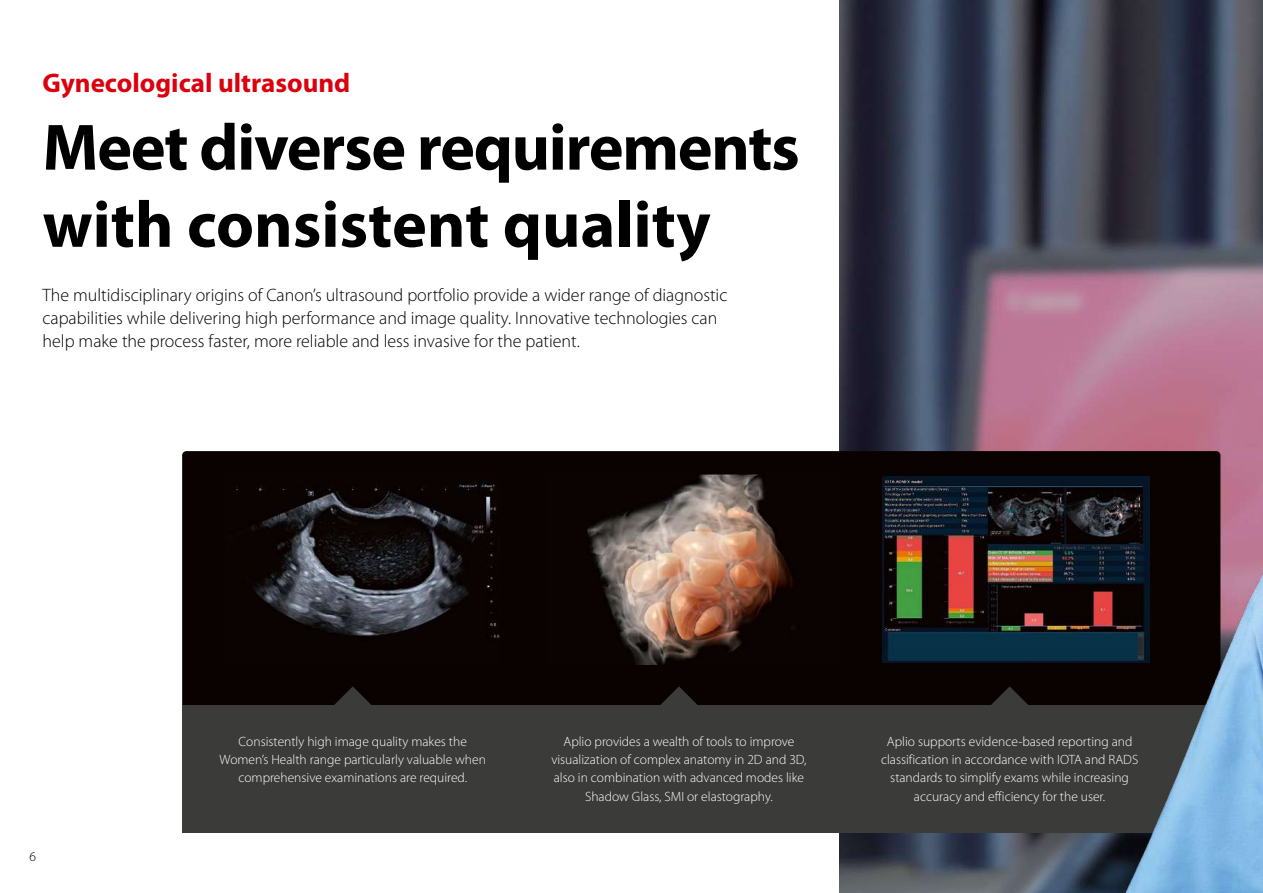
<style>
.page{position:relative;width:1263px;height:893px;background:#fff}
.page>*{position:absolute;margin:0;border:0;box-sizing:border-box;transform-origin:0 0}
.t1{font:700 66px/77.1px "Myriad Pro";letter-spacing:-.02em;color:#000}
.t2{font:700 27px "Myriad Pro";color:#da020e}
.t3{font:300 18px/22.6px "Myriad Pro";color:#000}
.t4{font:300 13.5px/18.1px "Myriad Pro";color:#fff;text-align:center}
.t5{font:300 13.5px "Myriad Pro";color:#000}
</style>
<div class="page">
<img style="left:839px;top:0;width:424px;height:893px">
<div style="left:182px;top:451px;width:935px;height:254px;background:#090200"></div>
<div style="left:182px;top:705px;width:1038px;height:127px;background:#3b3b3a"></div>
<img style="left:1117px;top:243px;width:146px;height:650px">
<img style="left:547px;top:474px;width:292px;height:190px">
<img style="left:226px;top:474px;width:274px;height:190px">
<img style="left:883px;top:476px;width:266px;height:186px">
<svg style="left:328px;top:686px;width:50px;height:19px"></svg>
<svg style="left:654px;top:686px;width:50px;height:19px"></svg>
<svg style="left:985px;top:686px;width:49px;height:19px"></svg>
<h2 class="t2" style="left:43px;top:66px;width:309px">Gynecological ultrasound</h2>
<h1 class="t1" style="left:43px;top:107px;width:759px">Meet diverse requirements with consistent quality</h1>
<p class="t3" style="left:43px;top:284px;width:686px">The multidisciplinary origins of Canon’s ultrasound portfolio provide a wider range of diagnostic capabilities while delivering high performance and image quality. Innovative technologies can help make the process faster, more reliable and less invasive for the patient.</p>
<p class="t5" style="left:29px;top:849px;width:8px">6</p>
<p class="t4" style="left:220px;top:733px;width:268px">Consistently high image quality makes the<br>Women’s Health range particularly valuable when comprehensive examinations are required.</p>
<p class="t4" style="left:551px;top:733px;width:257px">Aplio provides a wealth of tools to improve visualization of complex anatomy in 2D and 3D, also in combination with advanced modes like Shadow Glass, SMI or elastography.</p>
<p class="t4" style="left:881px;top:733px;width:259px">Aplio supports evidence-based reporting and classification in accordance with IOTA and RADS standards to simplify exams while increasing accuracy and efficiency for the user.</p>
</div>
